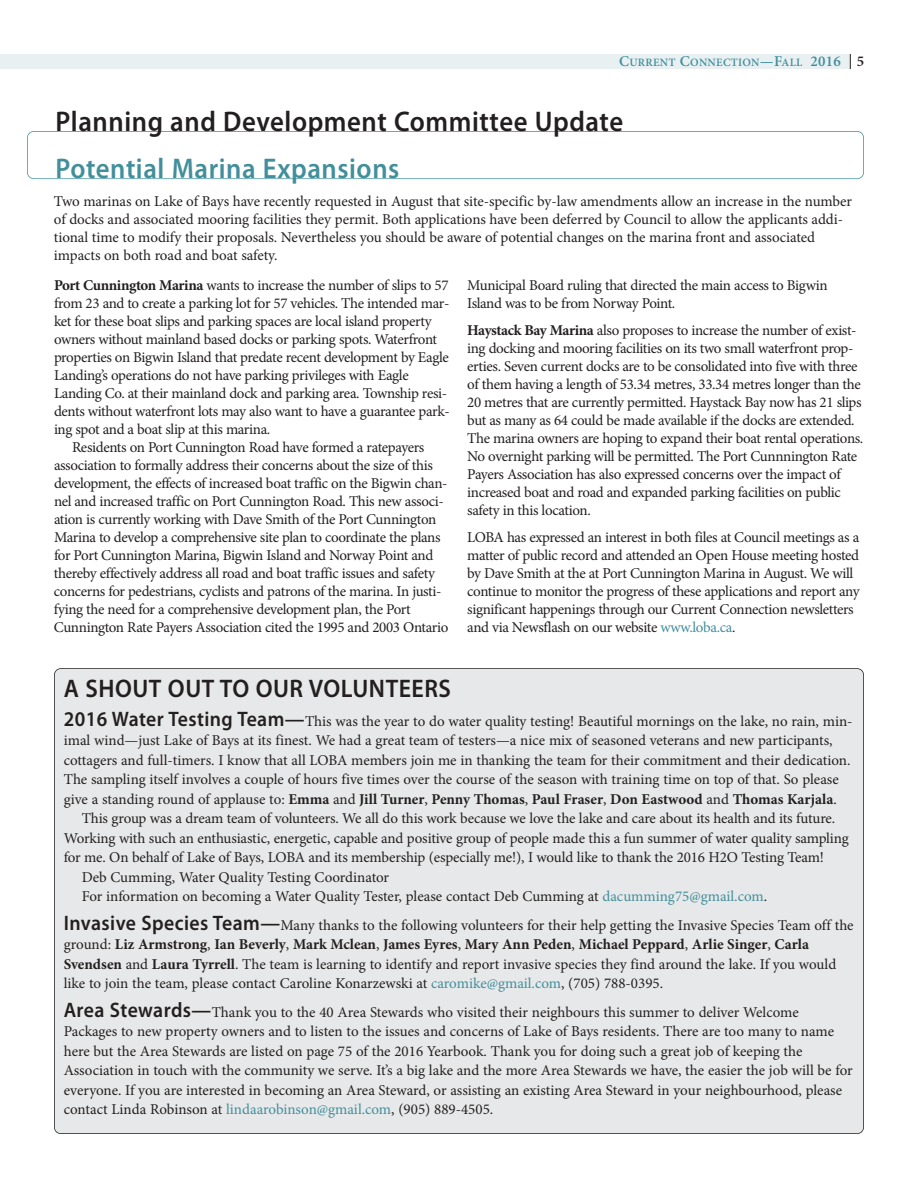
<style>
.page{position:relative;width:918px;height:1188px;background:#fff}
.page>*{position:absolute;margin:0;border:0;box-sizing:border-box;transform-origin:0 0}
.t1{font:600 28.5px "Myriad Pro";letter-spacing:.02em;color:#231f20;scale:.94 1}
.t2{font:600 28.5px "Myriad Pro";letter-spacing:.02em;color:#428f9c;scale:.94 1}
.t3{font:600 25.5px "Myriad Pro";letter-spacing:.02em;color:#231f20;scale:.94 1}
.t4{font:15px/18px "Minion Pro";letter-spacing:-.02em;color:#231f20}
.t5{font:15px/19.5px "Minion Pro";color:#231f20}
.t6{font:600 11.25px "Minion Pro";letter-spacing:.025em;color:#428f9c}
.s1{font-size:15px}
.s2{font-size:15px;color:#231f20}
.s3{font-weight:700}
.s4{color:#428f9c}
.s5{font-family:"Myriad Pro";font-weight:600;font-size:21px}
</style>
<div class="page">
<div style="left:27px;top:131px;width:837px;height:48px;border:2px solid #428f9c;border-radius:7px"></div>
<div style="left:0;top:54px;width:850px;height:15px;background:#e8f0f2"></div>
<svg style="left:850px;top:54px;width:1px;height:15px"></svg>
<div style="left:54px;top:669px;width:810px;height:465px;background:#e7e8e9;border-radius:6px"></div>
<div style="left:54px;top:668px;width:810px;height:466px;border:2px solid #231f20;border-radius:7px"></div>
<p class="t6" style="left:619px;top:59px;width:247px"><span class="s1">C</span>URRENT <span class="s1">C</span>ONNECTION<span class="s1">—F</span>ALL <span class="s1">2016</span> <span class="s2">5</span></p>
<h1 class="t1" style="left:55px;top:111px;width:606px">Planning and Development Committee Update</h1>
<h1 class="t2" style="left:55px;top:158px;width:367px">Potential Marina Expansions</h1>
<p class="t4" style="left:54px;top:193px;width:800px">Two marinas on Lake of Bays have recently requested in August that site-specific by-law amendments allow an increase in the number of docks and associated mooring facilities they permit. Both applications have been deferred by Council to allow the applicants addi&shy;tional time to modify their proposals. Nevertheless you should be aware of potential changes on the marina front and associated impacts on both road and boat safety.</p>
<p class="t4" style="left:54px;top:277px;width:396px"><span class="s3">Port Cunnington Marina</span> wants to increase the number of slips to 57</p>
<p class="t4" style="left:54px;top:295px;width:397px">from 23 and to create a parking lot for 57 vehicles. The intended mar-</p>
<p class="t4" style="left:54px;top:313px;width:379px">ket for these boat slips and parking spaces are local island property</p>
<p class="t4" style="left:54px;top:331px;width:385px">owners without mainland based docks or parking spots. Waterfront</p>
<p class="t4" style="left:54px;top:349px;width:397px">properties on Bigwin Island that predate recent development by Eagle</p>
<p class="t4" style="left:54px;top:367px;width:356px">Landing’s operations do not have parking privileges with Eagle</p>
<p class="t4" style="left:54px;top:385px;width:395px">Landing Co. at their mainland dock and parking area. Township resi-</p>
<p class="t4" style="left:54px;top:403px;width:397px">dents without waterfront lots may also want to have a guarantee park-</p>
<p class="t4" style="left:54px;top:421px;width:218px">ing spot and a boat slip at this marina.</p>
<p class="t4" style="left:72px;top:439px;width:354px">Residents on Port Cunnington Road have formed a ratepayers</p>
<p class="t4" style="left:54px;top:457px;width:381px">association to formally address their concerns about the size of this</p>
<p class="t4" style="left:54px;top:475px;width:395px">development, the effects of increased boat traffic on the Bigwin chan-</p>
<p class="t4" style="left:54px;top:493px;width:391px">nel and increased traffic on Port Cunnington Road. This new associ-</p>
<p class="t4" style="left:54px;top:511px;width:384px">ation is currently working with Dave Smith of the Port Cunnington</p>
<p class="t4" style="left:54px;top:529px;width:388px">Marina to develop a comprehensive site plan to coordinate the plans</p>
<p class="t4" style="left:54px;top:547px;width:381px">for Port Cunnington Marina, Bigwin Island and Norway Point and</p>
<p class="t4" style="left:54px;top:565px;width:382px">thereby effectively address all road and boat traffic issues and safety</p>
<p class="t4" style="left:54px;top:583px;width:389px">concerns for pedestrians, cyclists and patrons of the marina. In justi-</p>
<p class="t4" style="left:54px;top:601px;width:358px">fying the need for a comprehensive development plan, the Port</p>
<p class="t4" style="left:54px;top:619px;width:396px">Cunnington Rate Payers Association cited the 1995 and 2003 Ontario</p>
<p class="t4" style="left:467px;top:277px;width:362px">Municipal Board ruling that directed the main access to Bigwin<br>Island was to be from Norway Point.</p>
<p class="t4" style="left:467px;top:322px;width:398px"><span class="s3">Haystack Bay Marina</span> also proposes to increase the number of exist&shy;ing docking and mooring facilities on its two small waterfront prop&shy;erties. Seven current docks are to be consolidated into five with three of them having a length of 53.34 metres, 33.34 metres longer than the 20 metres that are currently permitted. Haystack Bay now has 21 slips but as many as 64 could be made available if the docks are extended.<br>The marina owners are hoping to expand their boat rental operations.<br>No overnight parking will be permitted. The Port Cunnnington Rate Payers Association has also expressed concerns over the impact of increased boat and road and expanded parking facilities on public safety in this location.</p>
<p class="t4" style="left:467px;top:529px;width:394px">LOBA has expressed an interest in both files at Council meetings as a matter of public record and attended an Open House meeting hosted by Dave Smith at the at Port Cunnington Marina in August. We will continue to monitor the progress of these applications and report any significant happenings through our Current Connection newsletters and via Newsflash on our website <span class="s4">www.loba.ca</span>.</p>
<h2 class="t3" style="left:64px;top:679px;width:414px">A SHOUT OUT TO OUR VOLUNTEERS</h2>
<p class="t5" style="left:64px;top:712px;width:790px"><span class="s5">2016 Water Testing Team—</span>This was the year to do water quality testing! Beautiful mornings on the lake, no rain, min&shy;imal wind—just Lake of Bays at its finest. We had a great team of testers—a nice mix of seasoned veterans and new participants, cottagers and full-timers. I know that all LOBA members join me in thanking the team for their commitment and their dedication.<br>The sampling itself involves a couple of hours five times over the course of the season with training time on top of that. So please give a standing round of applause to: <span class="s3">Emma</span> and <span class="s3">Jill Turner</span>, <span class="s3">Penny Thomas</span>, <span class="s3">Paul Fraser</span>, <span class="s3">Don Eastwood</span> and <span class="s3">Thomas Karjala</span>.</p>
<p class="t4" style="left:82px;top:811px;width:755px">This group was a dream team of volunteers. We all do this work because we love the lake and care about its health and its future.</p>
<p class="t4" style="left:64px;top:830px;width:787px">Working with such an enthusiastic, energetic, capable and positive group of people made this a fun summer of water quality sampling</p>
<p class="t4" style="left:64px;top:850px;width:762px">for me. On behalf of Lake of Bays, LOBA and its membership (especially me!), I would like to thank the 2016 H2O Testing Team!</p>
<p class="t5" style="left:82px;top:868px;width:309px">Deb Cumming, Water Quality Testing Coordinator</p>
<p class="t5" style="left:82px;top:888px;width:687px">For information on becoming a Water Quality Tester, please contact Deb Cumming at <span class="s4">dacumming75@gmail.com</span>.</p>
<p class="t5" style="left:64px;top:916px;width:791px"><span class="s5">Invasive Species Team—</span>Many thanks to the following volunteers for their help getting the Invasive Species Team off the ground: <span class="s3">Liz Armstrong</span>, <span class="s3">Ian Beverly</span>, <span class="s3">Mark Mclean</span>, <span class="s3">James Eyres</span>, <span class="s3">Mary Ann Peden</span>, <span class="s3">Michael Peppard</span>, <span class="s3">Arlie Singer</span>, <span class="s3">Carla Svendsen</span> and <span class="s3">Laura Tyrrell</span>. The team is learning to identify and report invasive species they find around the lake. If you would like to join the team, please contact Caroline Konarzewski at <span class="s4">caromike@gmail.com</span>, (705) 788-0395.</p>
<p class="t4" style="left:64px;top:1003px;width:791px;line-height:19.5px"><span class="s5">Area Stewards—</span>Thank you to the 40 Area Stewards who visited their neighbours this summer to deliver Welcome Packages to new property owners and to listen to the issues and concerns of Lake of Bays residents. There are too many to name here but the Area Stewards are listed on page 75 of the 2016 Yearbook. Thank you for doing such a great job of keeping the Association in touch with the community we serve. It’s a big lake and the more Area Stewards we have, the easier the job will be for everyone. If you are interested in becoming an Area Steward, or assisting an existing Area Steward in your neighbourhood, please contact Linda Robinson at <span class="s4">lindaarobinson@gmail.com</span>, (905) 889-4505.</p>
</div>
